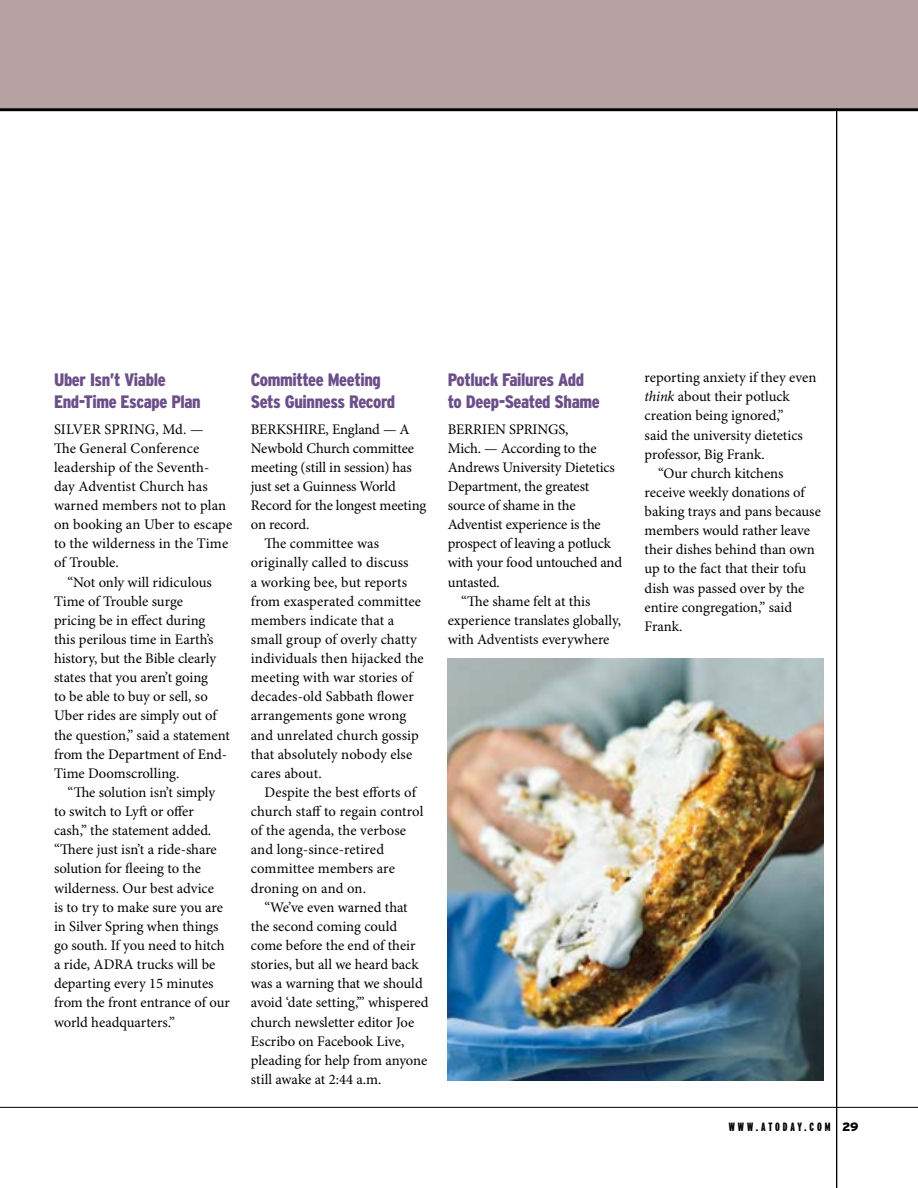
<style>
.page{position:relative;width:918px;height:1188px;background:#fff}
.page>*{position:absolute;margin:0;border:0;box-sizing:border-box;transform-origin:0 0}
.t1{font:900 condensed 18px/21.6px "Interstate";letter-spacing:-.02em;color:#6c4f8a}
.t2{font:14.7px/19.2px "Minion Pro";letter-spacing:-.005em;color:#000}
.t3{font:900 extra-condensed 12px "Interstate";letter-spacing:.24em;color:#000}
.s1{font-style:italic}
.s2{font-stretch:normal}
</style>
<div class="page">
<hr style="left:836px;top:108px;width:1px;height:1080px;background:#000">
<hr style="left:0;top:1107px;width:918px;height:1px;background:#000">
<div style="left:0;top:0;width:918px;height:108px;background:#b6a2a2"></div>
<hr style="left:0;top:108px;width:918px;height:3px;background:#000">
<img style="left:448px;top:658px;width:376px;height:423px">
<p class="t1" style="left:54px;top:369px;width:148px">Uber Isn’t Viable<br>End-Time Escape Plan</p>
<p class="t2" style="left:54px;top:420px;width:180px">SILVER SPRING, Md. —<br>The General Conference leadership of the Seventh&shy;day Adventist Church has warned members not to plan on booking an Uber to escape to the wilderness in the Time of Trouble.</p>
<p class="t2" style="left:54px;top:573px;width:177px;text-indent:13px">“Not only will ridiculous<br>Time of Trouble surge<br>pricing be in effect during this perilous time in Earth’s history, but the Bible clearly states that you aren’t going<br>to be able to buy or sell, so<br>Uber rides are simply out of the question,” said a statement from the Department of End-<br>Time Doomscrolling.</p>
<p class="t2" style="left:54px;top:783px;width:177px;text-indent:13px">“The solution isn’t simply to switch to Lyft or offer cash,” the statement added. “There just isn’t a ride-share solution for fleeing to the wilderness. Our best advice<br>is to try to make sure you are in Silver Spring when things go south. If you need to hitch a ride, ADRA trucks will be departing every 15 minutes from the front entrance of our world headquarters.”</p>
<p class="t1" style="left:251px;top:369px;width:146px">Committee Meeting<br>Sets Guinness Record</p>
<p class="t2" style="left:251px;top:420px;width:160px">BERKSHIRE, England — A</p>
<p class="t2" style="left:251px;top:439px;width:165px">Newbold Church committee</p>
<p class="t2" style="left:251px;top:458px;width:162px">meeting (still in session) has</p>
<p class="t2" style="left:251px;top:477px;width:146px">just set a Guinness World</p>
<p class="t2" style="left:251px;top:496px;width:177px">Record for the longest meeting</p>
<p class="t2" style="left:251px;top:515px;width:60px">on record.</p>
<p class="t2" style="left:264px;top:535px;width:116px">The committee was</p>
<p class="t2" style="left:251px;top:554px;width:159px">originally called to discuss</p>
<p class="t2" style="left:251px;top:573px;width:158px">a working bee, but reports</p>
<p class="t2" style="left:251px;top:592px;width:172px">from exasperated committee</p>
<p class="t2" style="left:251px;top:611px;width:145px">members indicate that a</p>
<p class="t2" style="left:251px;top:630px;width:168px">small group of overly chatty</p>
<p class="t2" style="left:251px;top:649px;width:174px">individuals then hijacked the</p>
<p class="t2" style="left:251px;top:669px;width:165px">meeting with war stories of</p>
<p class="t2" style="left:251px;top:688px;width:165px">decades-old Sabbath flower</p>
<p class="t2" style="left:251px;top:707px;width:157px">arrangements gone wrong</p>
<p class="t2" style="left:251px;top:726px;width:169px">and unrelated church gossip</p>
<p class="t2" style="left:251px;top:745px;width:163px">that absolutely nobody else</p>
<p class="t2" style="left:251px;top:764px;width:72px">cares about.</p>
<p class="t2" style="left:264px;top:783px;width:155px">Despite the best efforts of</p>
<p class="t2" style="left:251px;top:802px;width:174px">church staff to regain control</p>
<p class="t2" style="left:251px;top:822px;width:157px">of the agenda, the verbose</p>
<p class="t2" style="left:251px;top:841px;width:135px">and long-since-retired</p>
<p class="t2" style="left:251px;top:860px;width:146px">committee members are</p>
<p class="t2" style="left:251px;top:879px;width:117px">droning on and on.</p>
<p class="t2" style="left:264px;top:898px;width:145px">“We’ve even warned that</p>
<p class="t2" style="left:251px;top:917px;width:148px">the second coming could</p>
<p class="t2" style="left:251px;top:936px;width:166px">come before the end of their</p>
<p class="t2" style="left:251px;top:955px;width:169px">stories, but all we heard back</p>
<p class="t2" style="left:251px;top:975px;width:173px">was a warning that we should</p>
<p class="t2" style="left:251px;top:994px;width:179px">avoid ‘date setting,’” whispered</p>
<p class="t2" style="left:251px;top:1013px;width:165px">church newsletter editor Joe</p>
<p class="t2" style="left:251px;top:1032px;width:155px">Escribo on Facebook Live,</p>
<p class="t2" style="left:251px;top:1051px;width:178px">pleading for help from anyone</p>
<p class="t2" style="left:251px;top:1070px;width:132px">still awake at 2:44 a.m.</p>
<p class="t1" style="left:448px;top:369px;width:154px">Potluck Failures Add to Deep-Seated Shame</p>
<p class="t2" style="left:448px;top:420px;width:122px">BERRIEN SPRINGS,</p>
<p class="t2" style="left:448px;top:439px;width:150px">Mich. — According to the</p>
<p class="t2" style="left:448px;top:458px;width:169px">Andrews University Dietetics</p>
<p class="t2" style="left:448px;top:477px;width:143px">Department, the greatest</p>
<p class="t2" style="left:448px;top:496px;width:129px">source of shame in the</p>
<p class="t2" style="left:448px;top:515px;width:155px">Adventist experience is the</p>
<p class="t2" style="left:448px;top:535px;width:165px">prospect of leaving a potluck</p>
<p class="t2" style="left:448px;top:554px;width:176px">with your food untouched and</p>
<p class="t2" style="left:448px;top:573px;width:54px">untasted.</p>
<p class="t2" style="left:461px;top:592px;width:131px">“The shame felt at this</p>
<p class="t2" style="left:448px;top:611px;width:175px">experience translates globally,</p>
<p class="t2" style="left:448px;top:630px;width:163px">with Adventists everywhere</p>
<p class="t2" style="left:645px;top:369px;width:173px">reporting anxiety if they even</p>
<p class="t2" style="left:645px;top:388px;width:147px"><span class="s1">think</span> about their potluck</p>
<p class="t2" style="left:645px;top:407px;width:141px">creation being ignored,”</p>
<p class="t2" style="left:645px;top:426px;width:160px">said the university dietetics</p>
<p class="t2" style="left:645px;top:445px;width:122px">professor, Big Frank.</p>
<p class="t2" style="left:658px;top:464px;width:127px">“Our church kitchens</p>
<p class="t2" style="left:645px;top:483px;width:163px">receive weekly donations of</p>
<p class="t2" style="left:645px;top:502px;width:178px">baking trays and pans because</p>
<p class="t2" style="left:645px;top:522px;width:167px">members would rather leave</p>
<p class="t2" style="left:645px;top:541px;width:172px">their dishes behind than own</p>
<p class="t2" style="left:645px;top:560px;width:163px">up to the fact that their tofu</p>
<p class="t2" style="left:645px;top:579px;width:161px">dish was passed over by the</p>
<p class="t2" style="left:645px;top:598px;width:149px">entire congregation,” said</p>
<p class="t2" style="left:645px;top:617px;width:39px">Frank.</p>
<p class="t3" style="left:729px;top:1121px;width:131px">WWW.ATODAY.COM <span class="s2">29</span></p>
</div>
